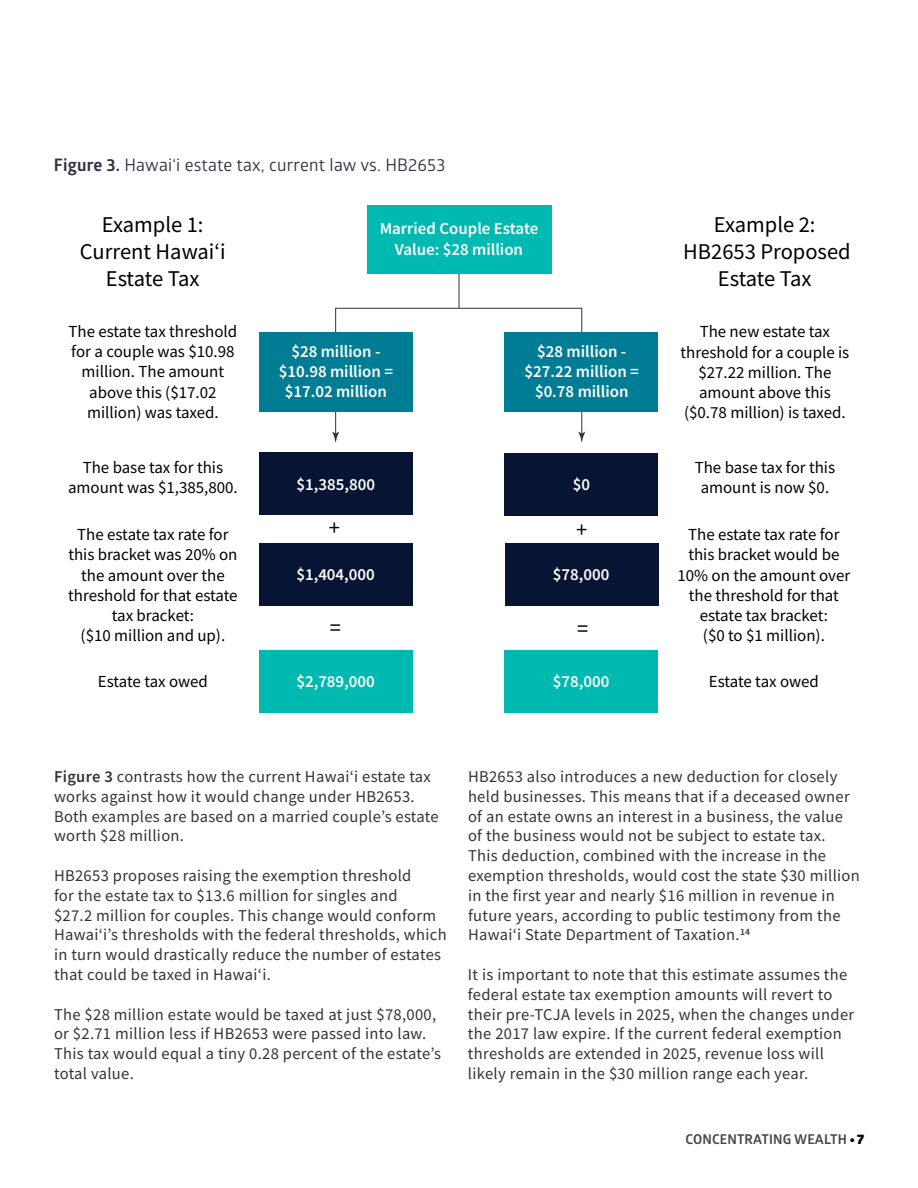
<style>
.page{position:relative;width:918px;height:1188px;background:#fff}
.page>*{position:absolute;margin:0;border:0;box-sizing:border-box;transform-origin:0 0}
.t1{font:22.5px/27px "Source Sans Pro";color:#000;text-align:center}
.t2{font:17.25px "Glober";letter-spacing:.01em;color:#323142}
.t3{font:16.95px/20.2px "Source Sans Pro";color:#000;text-align:center}
.t4{font:600 16.95px/20.2px "Source Sans Pro";color:#fff;text-align:center}
.t5{font:16.5px/19.8px "Source Sans Pro";letter-spacing:.02em;color:#37322f}
.t6{font:700 13.5px "Glober";letter-spacing:.01em;color:#464646}
.s1{font-weight:700}
.s2{font-weight:600}
.s3{font-weight:900;color:#000}
</style>
<div class="page">
<hr style="left:459px;top:239px;width:1px;height:69px;background:#333">
<svg style="left:335px;top:307px;width:248px;height:66px"></svg>
<hr style="left:335px;top:381px;width:1px;height:54px;background:#333">
<svg style="left:332px;top:432px;width:7px;height:11px"></svg>
<hr style="left:581px;top:381px;width:1px;height:54px;background:#333">
<svg style="left:578px;top:432px;width:7px;height:11px"></svg>
<div style="left:367px;top:205px;width:184px;height:68px;background:#00b9b1"></div>
<div style="left:505px;top:332px;width:153px;height:80px;background:#007c94"></div>
<div style="left:259px;top:332px;width:154px;height:80px;background:#007c94"></div>
<div style="left:505px;top:453px;width:153px;height:62px;background:#071434"></div>
<div style="left:259px;top:453px;width:154px;height:62px;background:#071434"></div>
<div style="left:505px;top:543px;width:154px;height:62px;background:#071434"></div>
<div style="left:260px;top:543px;width:153px;height:62px;background:#071434"></div>
<div style="left:505px;top:650px;width:153px;height:63px;background:#00b9b1"></div>
<div style="left:259px;top:650px;width:154px;height:62px;background:#00b9b1"></div>
<p class="t2" style="left:54px;top:153px;width:393px"><span class="s1">Figure 3.</span> Hawai‘i estate tax, current law vs. HB2653</p>
<h1 class="t1" style="left:80px;top:211px;width:147px">Example 1:<br>Current Hawaiʻi<br>Estate Tax</h1>
<h1 class="t1" style="left:683px;top:211px;width:169px">Example 2:<br>HB2653 Proposed<br>Estate Tax</h1>
<p class="t3" style="left:69px;top:321px;width:170px">The estate tax threshold for a couple was $10.98 million. The amount above this ($17.02 million) was taxed.</p>
<p class="t3" style="left:681px;top:321px;width:170px">The new estate tax threshold for a couple is $27.22 million. The amount above this ($0.78 million) is taxed.</p>
<p class="t3" style="left:68px;top:457px;width:171px">The base tax for this amount was $1,385,800.</p>
<p class="t3" style="left:695px;top:457px;width:142px">The base tax for this amount is now $0.</p>
<p class="t3" style="left:68px;top:524px;width:171px">The estate tax rate for this bracket was 20% on the amount over the threshold for that estate tax bracket:<br>($10 million and up).</p>
<p class="t3" style="left:678px;top:524px;width:174px">The estate tax rate for this bracket would be<br>10% on the amount over the threshold for that estate tax bracket:<br>($0 to $1 million).</p>
<p class="t3" style="left:98px;top:671px;width:112px">Estate tax owed</p>
<p class="t3" style="left:709px;top:671px;width:112px">Estate tax owed</p>
<p class="t4" style="left:380px;top:218px;width:160px">Married Couple Estate<br>Value: $28 million</p>
<p class="t4" style="left:279px;top:341px;width:116px">$28 million - $10.98 million = $17.02 million</p>
<p class="t4" style="left:525px;top:341px;width:116px">$28 million - $27.22 million = $0.78 million</p>
<p class="t4" style="left:297px;top:474px;width:80px">$1,385,800</p>
<p class="t4" style="left:573px;top:474px;width:19px">$0</p>
<h1 class="t1" style="left:329px;top:514px;width:13px">+</h1>
<h1 class="t1" style="left:576px;top:516px;width:13px">+</h1>
<p class="t4" style="left:296px;top:564px;width:80px">$1,404,000</p>
<p class="t4" style="left:553px;top:564px;width:58px">$78,000</p>
<h1 class="t1" style="left:330px;top:614px;width:13px">=</h1>
<h1 class="t1" style="left:577px;top:615px;width:13px">=</h1>
<p class="t4" style="left:296px;top:671px;width:80px">$2,789,000</p>
<p class="t4" style="left:553px;top:671px;width:58px">$78,000</p>
<p class="t5" style="left:54px;top:767px;width:386px"><span class="s2">Figure 3</span> contrasts how the current Hawaiʻi estate tax works against how it would change under HB2653.<br>Both examples are based on a married couple’s estate worth $28 million.</p>
<p class="t5" style="left:54px;top:866px;width:394px">HB2653 proposes raising the exemption threshold<br>for the estate tax to $13.6 million for singles and<br>$27.2 million for couples. This change would conform Hawaiʻi’s thresholds with the federal thresholds, which in turn would drastically reduce the number of estates that could be taxed in Hawaiʻi.</p>
<p class="t5" style="left:54px;top:1004px;width:389px">The $28 million estate would be taxed at just $78,000, or $2.71 million less if HB2653 were passed into law.<br>This tax would equal a tiny 0.28 percent of the estate’s total value.</p>
<p class="t5" style="left:468px;top:767px;width:393px">HB2653 also introduces a new deduction for closely held businesses. This means that if a deceased owner of an estate owns an interest in a business, the value of the business would not be subject to estate tax.<br>This deduction, combined with the increase in the exemption thresholds, would cost the state $30 million in the first year and nearly $16 million in revenue in future years, according to public testimony from the Hawaiʻi State Department of Taxation.<sup>14</sup></p>
<p class="t5" style="left:468px;top:965px;width:388px">It is important to note that this estimate assumes the federal estate tax exemption amounts will revert to their pre-TCJA levels in 2025, when the changes under the 2017 law expire. If the current federal exemption thresholds are extended in 2025, revenue loss will likely remain in the $30 million range each year.</p>
<p class="t6" style="left:686px;top:1130px;width:180px">CONCENTRATING WEALTH <span class="s3">• 7</span></p>
</div>
